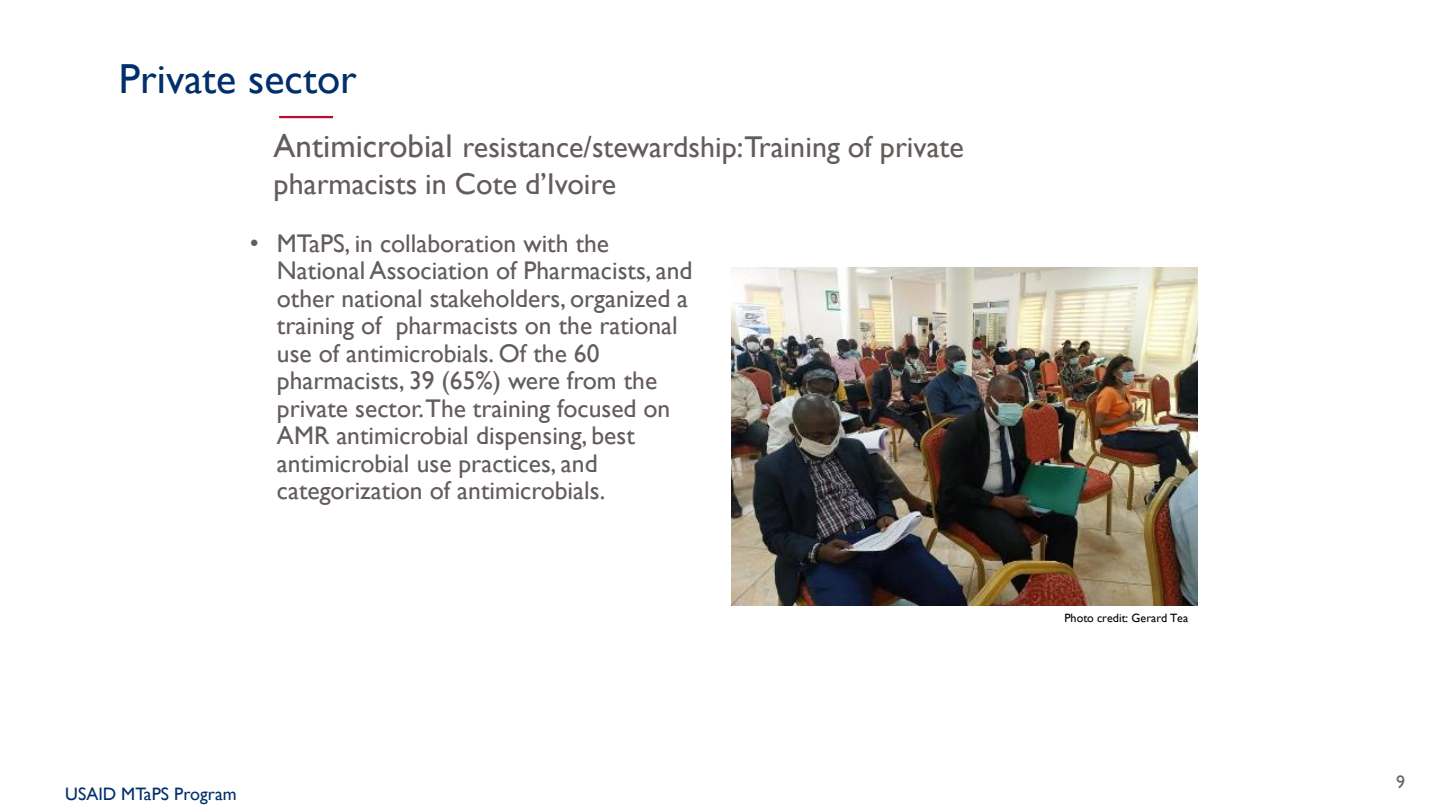
<style>
.page{position:relative;width:1440px;height:810px;background:#fff}
.page>*{position:absolute;margin:0;border:0;box-sizing:border-box;transform-origin:0 0}
.t1{font:42px "Gill Sans";color:#002f6c}
.t2{font:30px/36.8px "Gill Sans";color:#635c5b}
.t3{font:25.5px/27.6px "Gill Sans";color:#635c5b}
.t4{font:18px "Gill Sans";color:#002f6c}
.t5{font:18px "Gill Sans";color:#6c6463}
.t6{font:12px "Gill Sans";color:#000}
.s1{font-size:33px}
.s2{font-family:"Arial"}
</style>
<div class="page">
<img style="left:731px;top:267px;width:466px;height:338px">
<hr style="left:279px;top:116px;width:54px;height:2px;background:#ba0c2f">
<h1 class="t1" style="left:119px;top:54px;width:240px">Private sector</h1>
<p class="t2" style="left:274px;top:129px;width:692px"><span class="s1">Antimicrobial</span> resistance/stewardship:Training of private pharmacists in Cote d’Ivoire</p>
<p class="t3" style="left:277px;top:230px;width:417px;text-indent:-27px"><span class="s2">•</span> MTaPS, in collaboration with the National Association of Pharmacists, and other national stakeholders, organized a training of pharmacists on the rational use of antimicrobials. Of the 60 pharmacists, 39 (65%) were from the private sector.The training focused on AMR antimicrobial dispensing, best antimicrobial use practices, and categorization of antimicrobials.</p>
<p class="t4" style="left:65px;top:783px;width:173px">USAID MTaPS Program</p>
<p class="t6" style="left:1064px;top:611px;width:125px">Photo credit: Gerard Tea</p>
<p class="t5" style="left:1396px;top:771px;width:10px">9</p>
</div>
